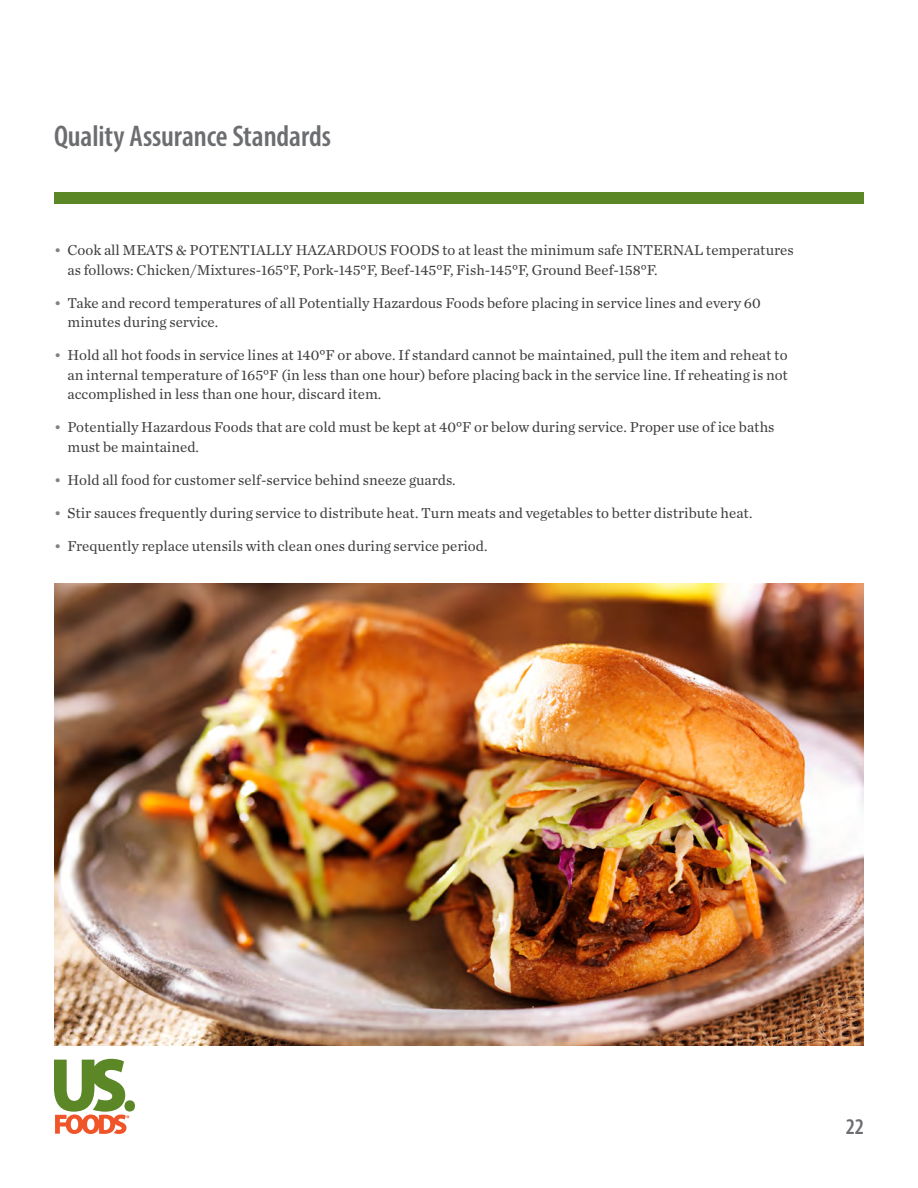
<style>
.page{position:relative;width:918px;height:1188px;background:#fff}
.page>*{position:absolute;margin:0;border:0;box-sizing:border-box;transform-origin:0 0}
.t1{font:600 condensed 30px "Myriad Pro";letter-spacing:-.005em;color:#6c6d70}
.t2{font:600 condensed 22.5px "Myriad Pro";color:#6c6d70}
.t3{font:15px/19.5px "Chronicle Text G1";color:#3e3e3f}
.s1{color:#808285}
</style>
<div class="page">
<div style="left:124px;top:1100px;width:11px;height:12px;background:#5c8727;border-radius:50%"></div>
<svg style="left:54px;top:1059px;width:75px;height:75px"></svg>
<div style="left:54px;top:192px;width:810px;height:12px;background:#5c8727"></div>
<img style="left:54px;top:583px;width:810px;height:462px">
<p class="t1" style="left:54px;top:117px;width:279px">Quality Assurance Standards</p>
<p class="t3" style="left:68px;top:240px;width:728px;text-indent:-14px"><span class="s1">•</span> Cook all MEATS &amp; POTENTIALLY HAZARDOUS FOODS to at least the minimum safe INTERNAL temperatures as follows: Chicken/Mixtures-165°F, Pork-145°F, Beef-145°F, Fish-145°F, Ground Beef-158°F.</p>
<p class="t3" style="left:68px;top:292px;width:695px;text-indent:-14px"><span class="s1">•</span> Take and record temperatures of all Potentially Hazardous Foods before placing in service lines and every 60 minutes during service.</p>
<p class="t3" style="left:68px;top:345px;width:722px;text-align:justify;text-indent:-14px"><span class="s1">•</span> Hold all hot foods in service lines at 140°F or above. If standard cannot be maintained, pull the item and reheat to an internal temperature of 165°F (in less than one hour) before placing back in the service line. If reheating is not accomplished in less than one hour, discard item.</p>
<p class="t3" style="left:68px;top:417px;width:709px;text-indent:-14px"><span class="s1">•</span> Potentially Hazardous Foods that are cold must be kept at 40°F or below during service. Proper use of ice baths must be maintained.</p>
<p class="t3" style="left:54px;top:469px;width:403px"><span class="s1">•</span> Hold all food for customer self-service behind sneeze guards.</p>
<p class="t3" style="left:54px;top:502px;width:700px"><span class="s1">•</span> Stir sauces frequently during service to distribute heat. Turn meats and vegetables to better distribute heat.</p>
<p class="t3" style="left:54px;top:535px;width:435px"><span class="s1">•</span> Frequently replace utensils with clean ones during service period.</p>
<p class="t2" style="left:846px;top:1113px;width:20px">22</p>
</div>
